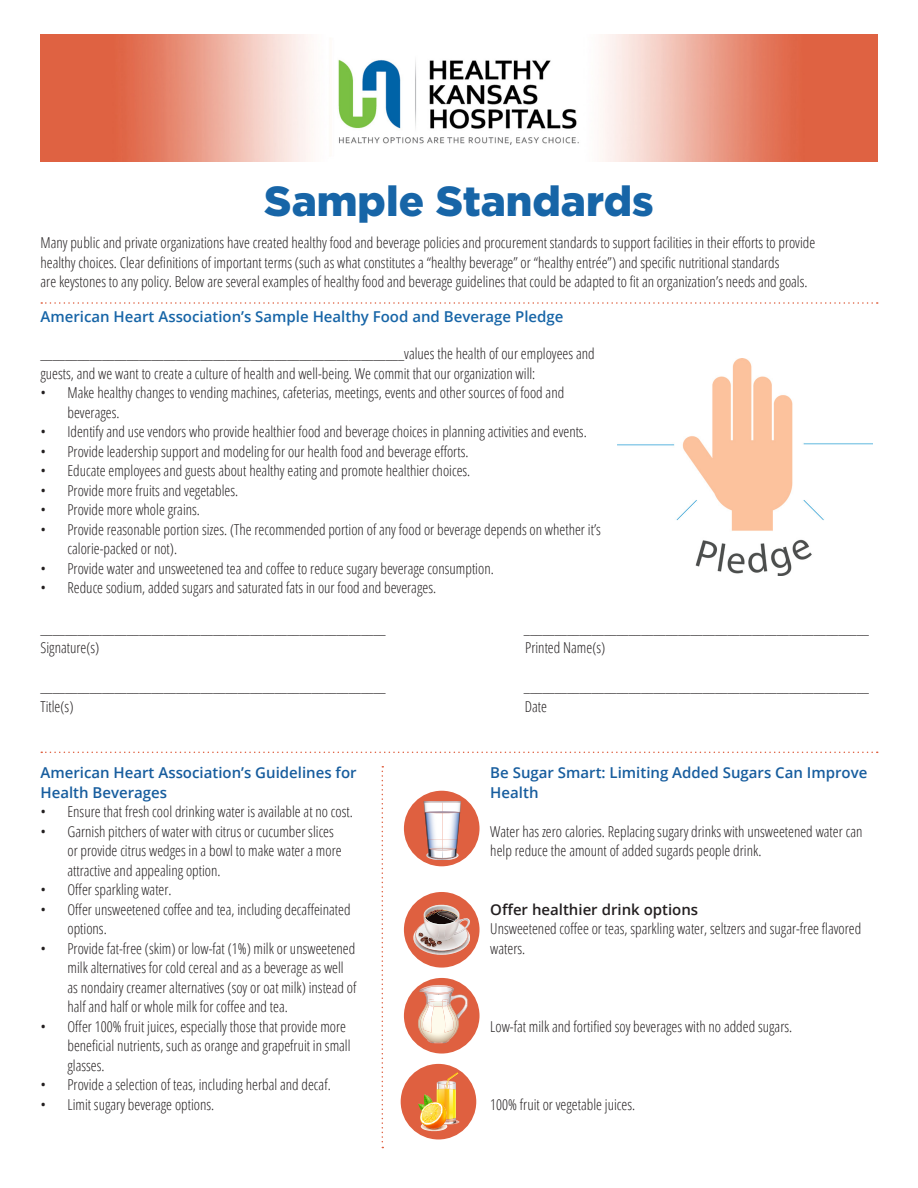
<style>
.page{position:relative;width:918px;height:1188px;background:#fff}
.page>*{position:absolute;margin:0;border:0;box-sizing:border-box;transform-origin:0 0}
.t1{font:900 42px "Gotham";color:#1765a7}
.t2{font:300 condensed 15px/19.5px "Open Sans";color:#231f20}
.t3{font:600 15px/19.5px "Open Sans";color:#175d9e}
.t4{font:600 15px "Open Sans";color:#1765a7}
.t5{font:600 15px "Open Sans";color:#231f20}
</style>
<div class="page">
<img style="left:40px;top:34px;width:838px;height:128px">
<svg style="left:41px;top:302px;width:837px;height:2px"></svg>
<img style="left:618px;top:359px;width:255px;height:216px">
<svg style="left:41px;top:752px;width:837px;height:1px"></svg>
<div style="left:404px;top:791px;width:76px;height:75px;background:#df6040;border-radius:50%"></div>
<img style="left:432px;top:859px;width:21px;height:1px">
<svg style="left:424px;top:801px;width:37px;height:58px;background:#d7c8cb"></svg>
<div style="left:404px;top:892px;width:76px;height:76px;background:#df6040;border-radius:50%"></div>
<img style="left:413px;top:932px;width:57px;height:23px">
<img style="left:468px;top:918px;width:2px;height:17px">
<svg style="left:415px;top:905px;width:53px;height:46px"></svg>
<div style="left:404px;top:978px;width:76px;height:76px;background:#df6040;border-radius:50%"></div>
<svg style="left:418px;top:985px;width:50px;height:58px"></svg>
<div style="left:401px;top:1064px;width:75px;height:75px;background:#df6040;border-radius:50%"></div>
<img style="left:421px;top:1127px;width:24px;height:4px">
<img style="left:426px;top:1129px;width:16px;height:1px">
<img style="left:422px;top:1127px;width:25px;height:2px">
<svg style="left:420px;top:1072px;width:39px;height:55px"></svg>
<img style="left:418px;top:1098px;width:12px;height:25px">
<svg style="left:382px;top:766px;width:1px;height:382px"></svg>
<p class="t1" style="left:264px;top:173px;width:391px">Sample Standards</p>
<p class="t2" style="left:40px;top:233px;width:776px">Many public and private organizations have created healthy food and beverage policies and procurement standards to support facilities in their efforts to provide</p>
<p class="t2" style="left:40px;top:252px;width:741px">healthy choices. Clear definitions of important terms (such as what constitutes a “healthy beverage” or “healthy entrée”) and specific nutritional standards</p>
<p class="t2" style="left:40px;top:272px;width:769px">are keystones to any policy. Below are several examples of healthy food and beverage guidelines that could be adapted to fit an organization’s needs and goals.</p>
<p class="t4" style="left:40px;top:306px;width:524px">American Heart Association’s Sample Healthy Food and Beverage Pledge</p>
<p class="t2" style="left:40px;top:343px;width:556px">___________________________________________________________values the health of our employees and guests, and we want to create a culture of health and well-being. We commit that our organization will:</p>
<p class="t2" style="left:68px;top:382px;width:498px;text-indent:-27px">• Make healthy changes to vending machines, cafeterias, meetings, events and other sources of food and beverages.</p>
<p class="t2" style="left:40px;top:421px;width:548px">• Identify and use vendors who provide healthier food and beverage choices in planning activities and events.</p>
<p class="t2" style="left:40px;top:441px;width:430px">• Provide leadership support and modeling for our health food and beverage efforts.</p>
<p class="t2" style="left:40px;top:460px;width:431px">• Educate employees and guests about healthy eating and promote healthier choices.</p>
<p class="t2" style="left:40px;top:480px;width:199px">• Provide more fruits and vegetables.</p>
<p class="t2" style="left:40px;top:499px;width:161px">• Provide more whole grains.</p>
<p class="t2" style="left:68px;top:519px;width:535px;text-indent:-27px">• Provide reasonable portion sizes. (The recommended portion of any food or beverage depends on whether it’s calorie-packed or not).</p>
<p class="t2" style="left:40px;top:558px;width:455px">• Provide water and unsweetened tea and coffee to reduce sugary beverage consumption.</p>
<p class="t2" style="left:40px;top:577px;width:397px">• Reduce sodium, added sugars and saturated fats in our food and beverages.</p>
<p class="t2" style="left:40px;top:618px;width:347px">________________________________________________________</p>
<p class="t2" style="left:524px;top:618px;width:347px">________________________________________________________</p>
<p class="t2" style="left:40px;top:638px;width:60px">Signature(s)</p>
<p class="t2" style="left:525px;top:638px;width:82px">Printed Name(s)</p>
<p class="t2" style="left:40px;top:677px;width:347px">________________________________________________________</p>
<p class="t2" style="left:524px;top:677px;width:347px">________________________________________________________</p>
<p class="t2" style="left:40px;top:696px;width:35px">Title(s)</p>
<p class="t2" style="left:525px;top:696px;width:24px">Date</p>
<p class="t3" style="left:40px;top:763px;width:318px">American Heart Association’s Guidelines for<br>Health Beverages</p>
<p class="t2" style="left:40px;top:802px;width:314px">• Ensure that fresh cool drinking water is available at no cost.</p>
<p class="t2" style="left:68px;top:821px;width:276px;text-indent:-27px">• Garnish pitchers of water with citrus or cucumber slices or provide citrus wedges in a bowl to make water a more attractive and appealing option.</p>
<p class="t2" style="left:40px;top:880px;width:133px">• Offer sparkling water.</p>
<p class="t2" style="left:68px;top:899px;width:285px;text-indent:-27px">• Offer unsweetened coffee and tea, including decaffeinated options.</p>
<p class="t2" style="left:68px;top:938px;width:291px;text-indent:-27px">• Provide fat-free (skim) or low-fat (1%) milk or unsweetened milk alternatives for cold cereal and as a beverage as well as nondairy creamer alternatives (soy or oat milk) instead of half and half or whole milk for coffee and tea.</p>
<p class="t2" style="left:68px;top:1016px;width:285px;text-indent:-27px">• Offer 100% fruit juices, especially those that provide more beneficial nutrients, such as orange and grapefruit in small glasses.</p>
<p class="t2" style="left:40px;top:1075px;width:292px">• Provide a selection of teas, including herbal and decaf.</p>
<p class="t2" style="left:40px;top:1094px;width:175px">• Limit sugary beverage options.</p>
<p class="t3" style="left:490px;top:763px;width:379px">Be Sugar Smart: Limiting Added Sugars Can Improve<br>Health</p>
<p class="t2" style="left:490px;top:821px;width:374px">Water has zero calories. Replacing sugary drinks with unsweetened water can help reduce the amount of added sugards people drink.</p>
<p class="t5" style="left:490px;top:899px;width:209px">Offer healthier drink options</p>
<p class="t2" style="left:490px;top:919px;width:373px">Unsweetened coffee or teas, sparkling water, seltzers and sugar-free flavored waters.</p>
<p class="t2" style="left:490px;top:1016px;width:303px">Low-fat milk and fortified soy beverages with no added sugars.</p>
<p class="t2" style="left:490px;top:1094px;width:146px">100% fruit or vegetable juices.</p>
</div>
